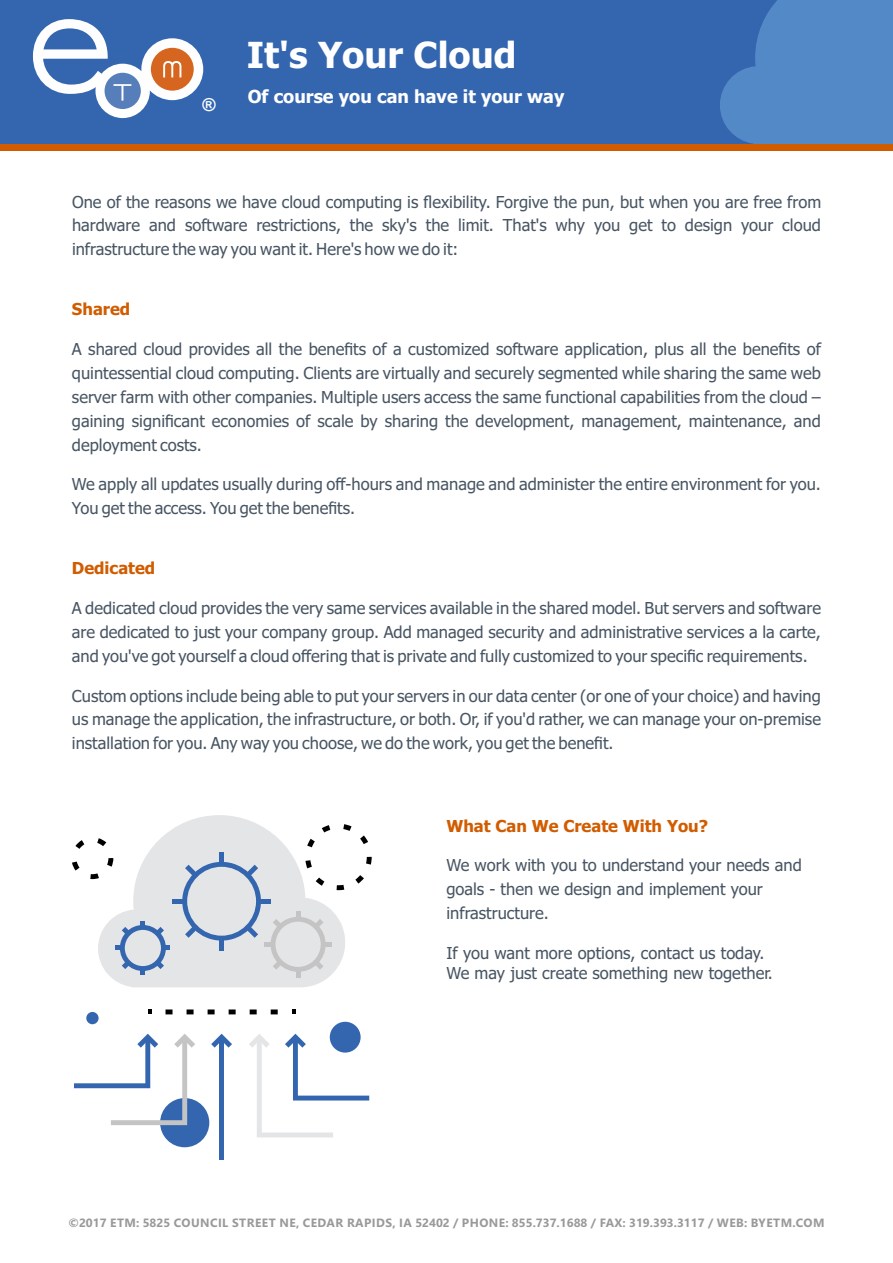
<style>
.page{position:relative;width:893px;height:1263px;background:#fff}
.page>*{position:absolute;margin:0;border:0;box-sizing:border-box;transform-origin:0 0}
.t1{font:700 36px "Tahoma";color:#fff}
.t2{font:700 18px "Tahoma";color:#fff}
.t3{font:700 17.85px "Arial";color:#fff}
.t4{font:16.5px/23.9px "Tahoma";color:#485563;text-align:justify}
.t5{font:700 16.5px "Tahoma";color:#d15c00}
.t6{font:700 12px "Segoe UI";letter-spacing:.035em;color:#999}
</style>
<div class="page">
<div style="left:0;top:0;width:893px;height:145px;background:#3466b0"></div>
<div style="left:0;top:144px;width:893px;height:7px;background:#d15c00"></div>
<div style="left:160px;top:1098px;width:49px;height:49px;background:#3466b0;border-radius:50%"></div>
<svg style="left:720px;top:0;width:173px;height:144px;background:#4e84c3"></svg>
<svg style="left:148px;top:1009px;width:3px;height:5px"></svg>
<svg style="left:166px;top:1009px;width:112px;height:5px"></svg>
<svg style="left:292px;top:1009px;width:3px;height:5px"></svg>
<svg style="left:211px;top:1034px;width:21px;height:13px"></svg>
<div style="left:219px;top:1037px;width:5px;height:122px;background:#3466b0"></div>
<svg style="left:74px;top:1034px;width:121px;height:91px"></svg>
<svg style="left:249px;top:1034px;width:120px;height:103px"></svg>
<svg style="left:72px;top:815px;width:300px;height:172px"></svg>
<div style="left:86px;top:1012px;width:13px;height:12px;background:#3466b0;border-radius:50%"></div>
<div style="left:330px;top:1022px;width:31px;height:30px;background:#3466b0;border-radius:50%"></div>
<svg style="left:33px;top:19px;width:170px;height:99px"></svg>
<p class="t3" style="left:203px;top:98px;width:15px">®</p>
<h1 class="t1" style="left:247px;top:41px;width:271px">It's Your Cloud</h1>
<p class="t2" style="left:248px;top:89px;width:318px">Of course you can have it your way</p>
<p class="t4" style="left:72px;top:191px;width:751px">One of the reasons we have cloud computing is flexibility. Forgive the pun, but when you are free from hardware and software restrictions, the sky's the limit. That's why you get to design your cloud infrastructure the way you want it. Here's how we do it:</p>
<p class="t5" style="left:72px;top:302px;width:60px">Shared</p>
<p class="t4" style="left:72px;top:338px;width:750px">A shared cloud provides all the benefits of a customized software application, plus all the benefits of quintessential cloud computing. Clients are virtually and securely segmented while sharing the same web server farm with other companies. Multiple users access the same functional capabilities from the cloud – gaining significant economies of scale by sharing the development, management, maintenance, and deployment costs.</p>
<p class="t4" style="left:72px;top:474px;width:750px">We apply all updates usually during off-hours and manage and administer the entire environment for you.<br>You get the access. You get the benefits.</p>
<p class="t5" style="left:72px;top:561px;width:85px">Dedicated</p>
<p class="t4" style="left:72px;top:597px;width:750px">A dedicated cloud provides the very same services available in the shared model. But servers and software are dedicated to just your company group. Add managed security and administrative services a la carte, and you've got yourself a cloud offering that is private and fully customized to your specific requirements.</p>
<p class="t4" style="left:72px;top:685px;width:750px">Custom options include being able to put your servers in our data center (or one of your choice) and having us manage the application, the infrastructure, or both. Or, if you'd rather, we can manage your on-premise installation for you. Any way you choose, we do the work, you get the benefit.</p>
<p class="t5" style="left:446px;top:819px;width:263px">What Can We Create With You?</p>
<p class="t4" style="left:446px;top:855px;width:357px;text-align:left">We work with you to understand your needs and goals - then we design and implement your infrastructure.</p>
<p class="t4" style="left:446px;top:944px;width:328px;line-height:20px">If you want more options, contact us today.<br>We may just create something new together.</p>
<p class="t6" style="left:69px;top:1218px;width:758px">©2017 ETM: 5825 COUNCIL STREET NE, CEDAR RAPIDS, IA 52402 / PHONE: 855.737.1688 / FAX: 319.393.3117 / WEB: BYETM.COM</p>
</div>
